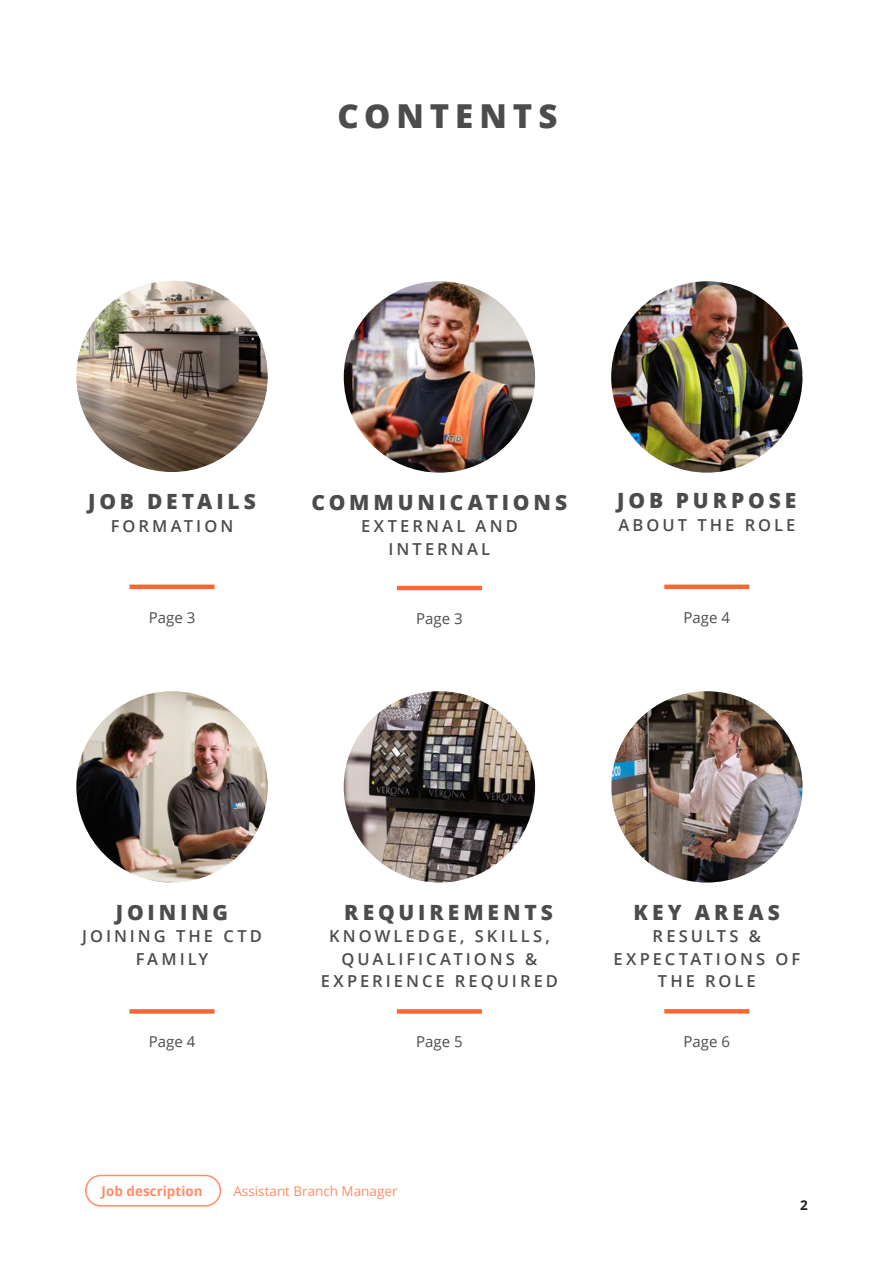
<style>
.page{position:relative;width:893px;height:1263px;background:#fff}
.page>*{position:absolute;margin:0;border:0;box-sizing:border-box;transform-origin:0 0}
.t1{font:800 33px "Open Sans";letter-spacing:.175em;color:#4b4c4d}
.t2{font:800 21px "Open Sans";letter-spacing:.185em;color:#4b4c4d}
.t3{font:600 16.5px/22.5px "Open Sans";letter-spacing:.185em;color:#4b4c4d;text-align:center}
.t4{font:15px "Open Sans";color:#4b4c4d}
.t5{font:13.5px "Open Sans";color:#ff8c66}
.t6{font:700 13.5px "Open Sans";color:#ff8c66}
.t7{font:700 13.5px "Open Sans";color:#231f20}
</style>
<div class="page">
<div style="left:85px;top:1175px;width:136px;height:31px;border:2px solid #ff8c66;border-radius:15px"></div>
<hr style="left:129px;top:585px;width:86px;height:4px;background:#f63">
<img style="left:76px;top:281px;width:192px;height:191px;border-radius:96px">
<img style="left:344px;top:281px;width:191px;height:192px;border-radius:96px">
<hr style="left:397px;top:586px;width:85px;height:4px;background:#f63">
<img style="left:611px;top:281px;width:191px;height:192px;border-radius:96px">
<hr style="left:664px;top:585px;width:85px;height:4px;background:#f63">
<img style="left:611px;top:691px;width:191px;height:191px;border-radius:96px">
<svg style="left:664px;top:1009px;width:85px;height:4px"></svg>
<img style="left:76px;top:691px;width:192px;height:191px;border-radius:96px">
<div style="left:129px;top:1009px;width:86px;height:5px;background:#f26739"></div>
<img style="left:344px;top:691px;width:191px;height:191px;border-radius:96px">
<div style="left:397px;top:1009px;width:85px;height:5px;background:#f63"></div>
<p class="t1" style="left:337px;top:91px;width:222px">CONTENTS</p>
<p class="t2" style="left:88px;top:486px;width:169px">JOB DETAILS</p>
<p class="t3" style="left:111px;top:514px;width:124px">FORMATION</p>
<p class="t4" style="left:149px;top:607px;width:48px">Page 3</p>
<p class="t2" style="left:312px;top:486px;width:257px">COMMUNICATIONS</p>
<p class="t3" style="left:361px;top:515px;width:158px">EXTERNAL AND</p>
<p class="t3" style="left:389px;top:537px;width:103px">INTERNAL</p>
<p class="t4" style="left:416px;top:608px;width:48px">Page 3</p>
<p class="t2" style="left:617px;top:485px;width:181px">JOB PURPOSE</p>
<p class="t3" style="left:618px;top:513px;width:178px">ABOUT THE ROLE</p>
<p class="t4" style="left:684px;top:607px;width:48px">Page 4</p>
<p class="t2" style="left:116px;top:896px;width:114px">JOINING</p>
<p class="t3" style="left:82px;top:924px;width:181px">JOINING THE CTD</p>
<p class="t3" style="left:136px;top:947px;width:74px">FAMILY</p>
<p class="t2" style="left:344px;top:896px;width:210px">REQUIREMENTS</p>
<p class="t3" style="left:329px;top:924px;width:222px">KNOWLEDGE, SKILLS,<br>QUALIFICATIONS &amp;</p>
<p class="t3" style="left:321px;top:969px;width:239px">EXPERIENCE REQUIRED</p>
<p class="t2" style="left:634px;top:896px;width:148px">KEY AREAS</p>
<p class="t3" style="left:653px;top:924px;width:110px">RESULTS &amp;</p>
<p class="t3" style="left:613px;top:947px;width:188px">EXPECTATIONS OF</p>
<p class="t3" style="left:658px;top:969px;width:99px">THE ROLE</p>
<p class="t4" style="left:149px;top:1032px;width:48px">Page 4</p>
<p class="t4" style="left:416px;top:1032px;width:48px">Page 5</p>
<p class="t4" style="left:684px;top:1031px;width:48px">Page 6</p>
<p class="t6" style="left:102px;top:1181px;width:103px">Job description</p>
<p class="t5" style="left:233px;top:1182px;width:166px">Assistant Branch Manager</p>
<p class="t7" style="left:800px;top:1195px;width:9px">2</p>
</div>
